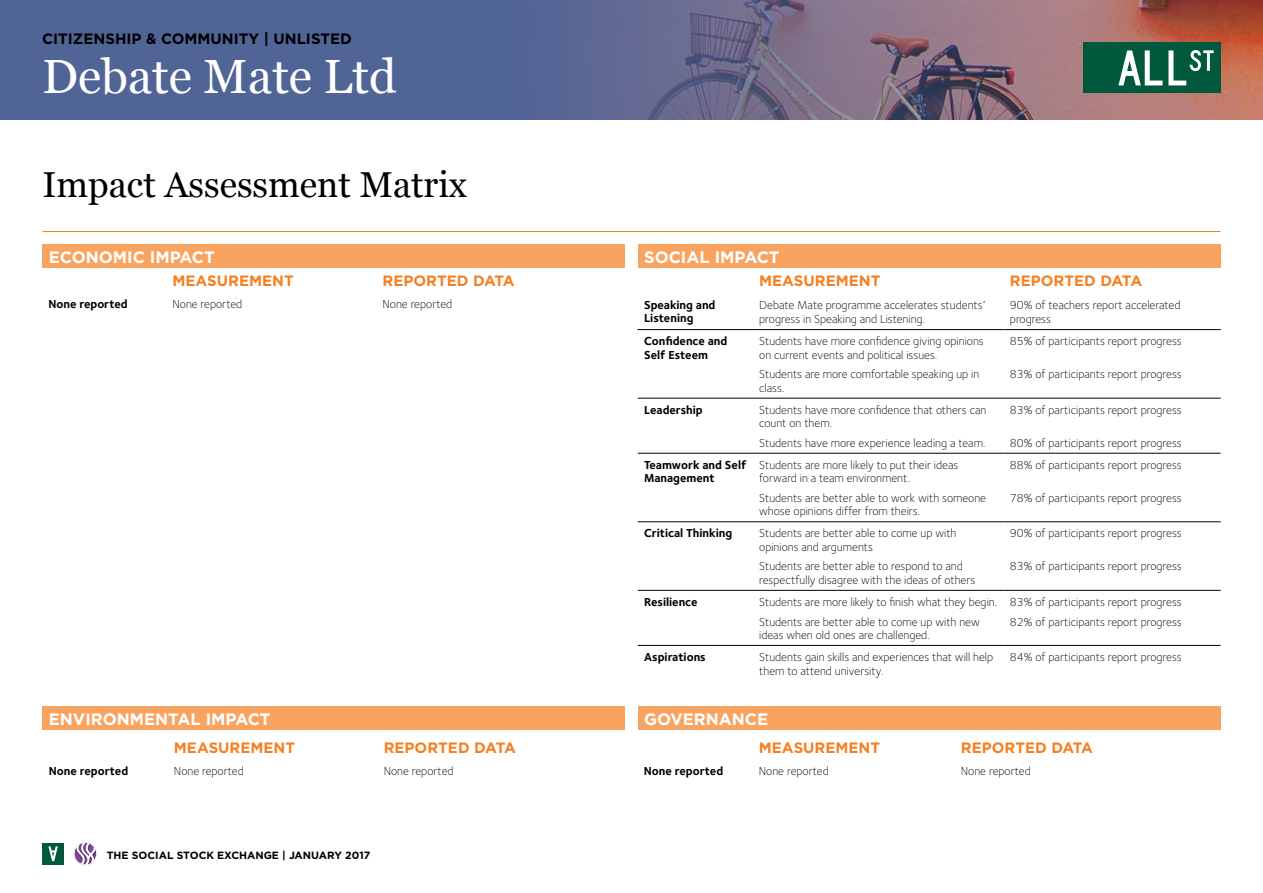
<style>
.page{position:relative;width:1263px;height:893px;background:#fff}
.page>*{position:absolute;margin:0;border:0;box-sizing:border-box;transform-origin:0 0}
.t1{font:48px "Georgia";color:#fff}
.t2{font:36px "Georgia";color:#000}
.t3{font:700 16.5px "Gotham";color:#fff}
.t4{font:700 15px "Gotham";color:#f58022}
.t5{font:700 15px "Gotham";color:#000}
.t6{font:300 12px/13.5px "Foundry Sterling";color:#000}
.t7{font:700 12px/13.5px "Foundry Sterling";color:#000}
.t8{font:700 10.5px "Gotham";color:#000}
</style>
<div class="page">
<div style="left:43px;top:843px;width:21px;height:21px;background:#00583d"></div>
<svg style="left:48px;top:846px;width:10px;height:15px"></svg>
<svg style="left:74px;top:842px;width:23px;height:23px"></svg>
<div style="left:0;top:0;width:1263px;height:119px;background:#516496"></div>
<img style="left:581px;top:0;width:682px;height:119px">
<div style="left:1083px;top:43px;width:137px;height:50px;background:#00583d"></div>
<svg style="left:1118px;top:50px;width:95px;height:35px"></svg>
<hr style="left:43px;top:231px;width:1177px;height:1px;background:#f58022">
<hr style="left:637px;top:329px;width:116px;height:1px;background:#000">
<hr style="left:753px;top:329px;width:250px;height:1px;background:#000">
<hr style="left:1003px;top:329px;width:218px;height:1px;background:#000">
<hr style="left:638px;top:398px;width:115px;height:1px;background:#000">
<hr style="left:753px;top:398px;width:250px;height:1px;background:#000">
<hr style="left:1003px;top:398px;width:217px;height:1px;background:#000">
<hr style="left:638px;top:453px;width:115px;height:1px;background:#000">
<hr style="left:753px;top:453px;width:250px;height:1px;background:#000">
<hr style="left:1003px;top:453px;width:217px;height:1px;background:#000">
<hr style="left:638px;top:521px;width:115px;height:1px;background:#000">
<hr style="left:753px;top:521px;width:250px;height:1px;background:#000">
<hr style="left:1003px;top:521px;width:217px;height:1px;background:#000">
<hr style="left:638px;top:590px;width:115px;height:1px;background:#000">
<hr style="left:753px;top:590px;width:250px;height:1px;background:#000">
<hr style="left:1003px;top:590px;width:217px;height:1px;background:#000">
<hr style="left:638px;top:645px;width:115px;height:1px;background:#000">
<hr style="left:753px;top:645px;width:250px;height:1px;background:#000">
<hr style="left:1003px;top:645px;width:217px;height:1px;background:#000">
<div style="left:43px;top:244px;width:582px;height:24px;background:#f9a360"></div>
<div style="left:43px;top:706px;width:582px;height:24px;background:#f9a360"></div>
<div style="left:638px;top:244px;width:583px;height:24px;background:#f9a360"></div>
<div style="left:638px;top:706px;width:583px;height:24px;background:#f9a360"></div>
<p class="t5" style="left:42px;top:29px;width:311px">CITIZENSHIP &amp; COMMUNITY | UN LISTED</p>
<h1 class="t1" style="left:42px;top:49px;width:356px">Debate Mate Ltd</h1>
<h2 class="t2" style="left:43px;top:164px;width:426px">Impact Assessment Matrix</h2>
<h3 class="t3" style="left:49px;top:246px;width:26px">ECONOM</h3>
<h3 class="t3" style="left:127px;top:246px;width:65px">IC IMPACT</h3>
<p class="t4" style="left:172px;top:271px;width:25px">MEASUREMENT</p>
<p class="t4" style="left:382px;top:271px;width:43px">REPORTED</p>
<p class="t4" style="left:473px;top:271px;width:22px">DATA</p>
<p class="t7" style="left:48px;top:297px;width:81px">None reported</p>
<p class="t6" style="left:172px;top:297px;width:71px">None reported</p>
<p class="t6" style="left:382px;top:297px;width:71px">None reported</p>
<h3 class="t3" style="left:49px;top:708px;width:199px">ENVIRONMENTAL IM PACT</h3>
<p class="t4" style="left:174px;top:737px;width:25px">MEASUREMENT</p>
<p class="t4" style="left:384px;top:737px;width:43px">REPORTED</p>
<p class="t4" style="left:474px;top:737px;width:22px">DATA</p>
<p class="t7" style="left:49px;top:763px;width:81px">None reported</p>
<p class="t6" style="left:174px;top:764px;width:71px">None reported</p>
<p class="t6" style="left:384px;top:764px;width:71px">None reported</p>
<p class="t8" style="left:107px;top:848px;width:265px">THE SOCIAL STOCK EXCHANGE | JANUARY 2017</p>
<h3 class="t3" style="left:644px;top:246px;width:113px">SOCIAL IM PACT</h3>
<p class="t4" style="left:759px;top:271px;width:25px">MEASUREMENT</p>
<p class="t4" style="left:1010px;top:271px;width:43px">REPORTED</p>
<p class="t4" style="left:1100px;top:271px;width:22px">DATA</p>
<p class="t7" style="left:644px;top:298px;width:73px">Speaking and<br>Listening</p>
<p class="t6" style="left:759px;top:298px;width:227px">Debate Mate programme accelerates students’ progress in Speaking and Listening.</p>
<p class="t6" style="left:1010px;top:298px;width:172px">90% of teachers report accelerated progress</p>
<p class="t7" style="left:644px;top:334px;width:85px">Confidence and<br>Self Esteem</p>
<p class="t6" style="left:759px;top:334px;width:226px">Students have more confidence giving opinions on current events and political issues.</p>
<p class="t6" style="left:759px;top:367px;width:222px">Students are more comfortable speaking up in class.</p>
<p class="t6" style="left:1010px;top:334px;width:173px">85% of participants report progress</p>
<p class="t6" style="left:1010px;top:367px;width:173px">83% of participants report progress</p>
<p class="t7" style="left:644px;top:403px;width:60px">Leadership</p>
<p class="t6" style="left:759px;top:403px;width:229px">Students have more confidence that others can count on them.</p>
<p class="t6" style="left:759px;top:436px;width:228px">Students have more experience leading a team.</p>
<p class="t7" style="left:644px;top:458px;width:104px">Teamwork and Self<br>Management</p>
<p class="t6" style="left:759px;top:458px;width:201px">Students are more likely to put their ideas forward in a team environment.</p>
<p class="t6" style="left:759px;top:491px;width:228px">Students are better able to work with someone whose opinions differ from theirs.</p>
<p class="t7" style="left:644px;top:526px;width:90px">Critical Thinking</p>
<p class="t6" style="left:759px;top:527px;width:199px">Students are better able to come up with opinions and arguments</p>
<p class="t6" style="left:759px;top:560px;width:218px">Students are better able to respond to and respectfully disagree with the ideas of others</p>
<p class="t7" style="left:644px;top:595px;width:55px">Resilience</p>
<p class="t6" style="left:759px;top:592px;width:239px;line-height:19.5px">Students are more likely to finish what they begin.<br>Students are better able to come up with new</p>
<p class="t6" style="left:759px;top:628px;width:172px">ideas when old ones are challenged.</p>
<p class="t6" style="left:1010px;top:403px;width:173px">83% of participants report progress</p>
<p class="t6" style="left:1010px;top:436px;width:173px">80% of participants report progress</p>
<p class="t6" style="left:1010px;top:458px;width:173px">88% of participants report progress</p>
<p class="t6" style="left:1010px;top:491px;width:173px">78% of participants report progress</p>
<p class="t6" style="left:1010px;top:527px;width:173px">90% of participants report progress</p>
<p class="t6" style="left:1010px;top:560px;width:173px">83% of participants report progress</p>
<p class="t6" style="left:1010px;top:592px;width:173px;line-height:19.5px">83% of participants report progress<br>82% of participants report progress</p>
<p class="t7" style="left:644px;top:650px;width:63px">Aspirations</p>
<p class="t6" style="left:759px;top:650px;width:236px">Students gain skills and experiences that will help them to attend university.</p>
<p class="t6" style="left:1010px;top:650px;width:173px">84% of participants report progress</p>
<h3 class="t3" style="left:644px;top:708px;width:125px">GOVERNANCE</h3>
<p class="t4" style="left:759px;top:737px;width:25px">MEASUREMENT</p>
<p class="t4" style="left:961px;top:737px;width:43px">REPORTED</p>
<p class="t4" style="left:1051px;top:737px;width:22px">DATA</p>
<p class="t7" style="left:644px;top:764px;width:81px">None reported</p>
<p class="t6" style="left:759px;top:764px;width:71px">None reported</p>
<p class="t6" style="left:961px;top:764px;width:71px">None reported</p>
</div>
